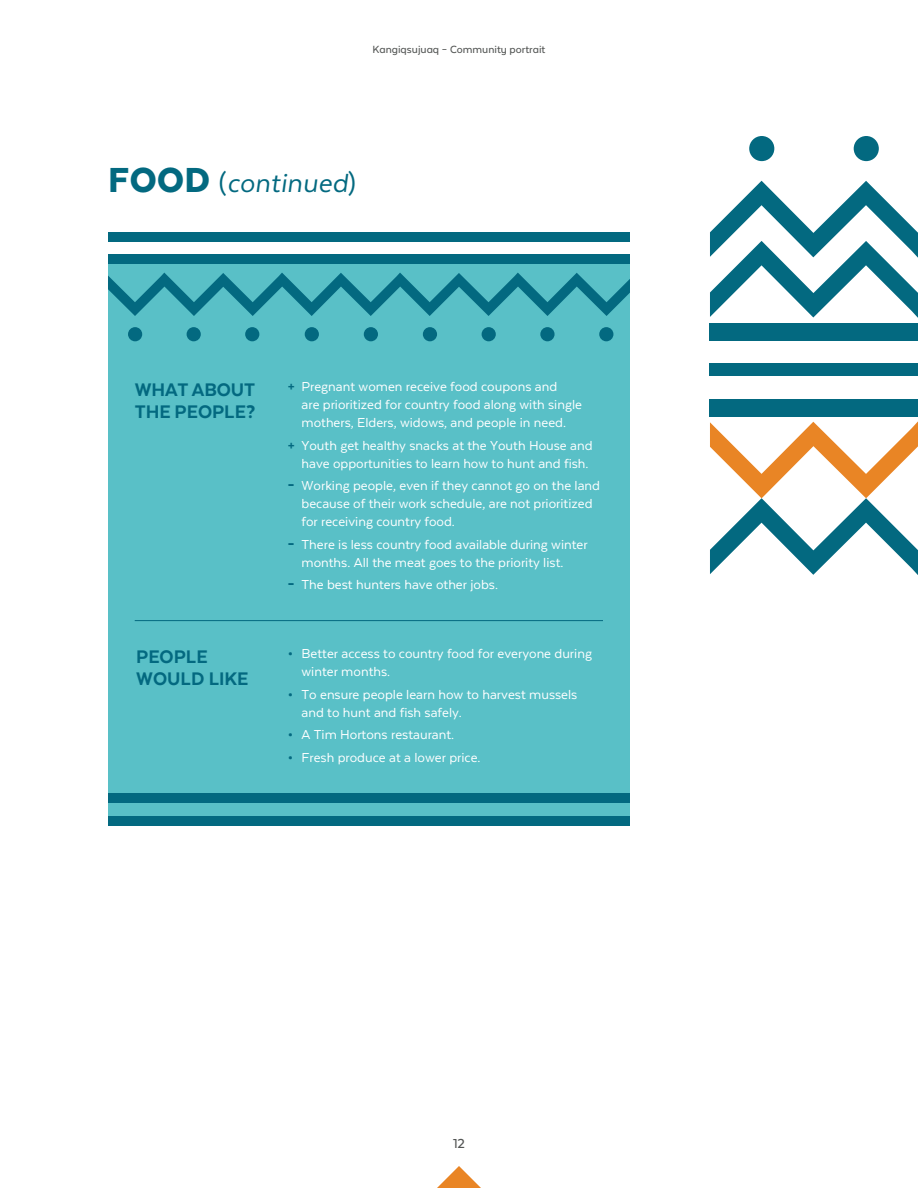
<style>
.page{position:relative;width:918px;height:1188px;background:#fff}
.page>*{position:absolute;margin:0;border:0;box-sizing:border-box;transform-origin:0 0}
.t1{font:italic 30px "Texta";letter-spacing:.01em;color:#036980}
.t2{font:800 21px/22.5px "Texta";color:#036980}
.t3{font:15px/18px "Texta";color:#fff}
.t4{font:500 15px "Texta Alt";color:#535554}
.t5{font:500 12px "Texta Alt";color:#535554}
.s1{font-weight:900;font-style:normal;font-size:40.05px}
.s2{font-style:normal}
.s3{font-family:"Glober";font-weight:700;color:#036980}
.s4{font-family:"Glober";font-weight:800;color:#036980}
</style>
<div class="page">
<svg style="left:437px;top:1166px;width:44px;height:22px"></svg>
<div style="left:854px;top:136px;width:25px;height:25px;background:#036980;border-radius:50%"></div>
<div style="left:749px;top:136px;width:25px;height:25px;background:#036980;border-radius:50%"></div>
<svg style="left:710px;top:181px;width:208px;height:137px"></svg>
<svg style="left:710px;top:421px;width:208px;height:154px"></svg>
<div style="left:710px;top:399px;width:208px;height:17px;background:#036980"></div>
<div style="left:710px;top:323px;width:208px;height:18px;background:#036980"></div>
<div style="left:710px;top:363px;width:208px;height:12px;background:#036980"></div>
<div style="left:108px;top:254px;width:522px;height:572px;background:#59c0c7"></div>
<div style="left:599px;top:327px;width:14px;height:14px;background:#036980;border-radius:50%"></div>
<div style="left:540px;top:327px;width:15px;height:14px;background:#036980;border-radius:50%"></div>
<div style="left:482px;top:327px;width:14px;height:14px;background:#036980;border-radius:50%"></div>
<div style="left:423px;top:327px;width:14px;height:14px;background:#036980;border-radius:50%"></div>
<div style="left:364px;top:327px;width:14px;height:14px;background:#036980;border-radius:50%"></div>
<div style="left:305px;top:327px;width:14px;height:14px;background:#036980;border-radius:50%"></div>
<div style="left:245px;top:327px;width:14px;height:14px;background:#036980;border-radius:50%"></div>
<div style="left:187px;top:327px;width:14px;height:14px;background:#036980;border-radius:50%"></div>
<div style="left:128px;top:327px;width:14px;height:14px;background:#036980;border-radius:50%"></div>
<svg style="left:108px;top:273px;width:522px;height:43px"></svg>
<div style="left:108px;top:254px;width:522px;height:10px;background:#036980"></div>
<div style="left:108px;top:232px;width:522px;height:10px;background:#036980"></div>
<div style="left:108px;top:816px;width:522px;height:10px;background:#036980"></div>
<div style="left:108px;top:793px;width:522px;height:10px;background:#036980"></div>
<hr style="left:135px;top:620px;width:468px;height:1px;background:#036980">
<p class="t5" style="left:373px;top:43px;width:174px">Kangiqsujuaq – Community portrait</p>
<h1 class="t1" style="left:108px;top:168px;width:249px"><span class="s1">FOOD</span> <span class="s2">(</span>continued<span class="s2">)</span></h1>
<h2 class="t2" style="left:135px;top:378px;width:122px">WHAT ABOUT<br>THE PEOPLE?</h2>
<p class="t3" style="left:301px;top:378px;width:282px;text-indent:-14px"><span class="s3">+</span> Pregnant women receive food coupons and<br>are prioritized for country food along with single mothers, Elders, widows, and people in need.</p>
<p class="t3" style="left:288px;top:436px;width:306px;text-align:right"><span class="s3">+</span> Youth get healthy snacks at the Youth House and have opportunities to learn how to hunt and fish.</p>
<p class="t3" style="left:301px;top:477px;width:300px;text-indent:-13px"><span class="s4">−</span> Working people, even if they cannot go on the land because of their work schedule, are not prioritized for receiving country food.</p>
<p class="t3" style="left:301px;top:535px;width:288px;text-indent:-14px"><span class="s4">−</span> There is less country food available during winter months. All the meat goes to the priority list.</p>
<p class="t3" style="left:288px;top:576px;width:212px"><span class="s4">−</span> The best hunters have other jobs.</p>
<h2 class="t2" style="left:136px;top:645px;width:114px">PEOPLE<br>WOULD LIKE</h2>
<p class="t3" style="left:301px;top:645px;width:292px;text-indent:-14px"><span class="s3">•</span> Better access to country food for everyone during winter months.</p>
<p class="t3" style="left:301px;top:685px;width:277px;text-indent:-14px"><span class="s3">•</span> To ensure people learn how to harvest mussels and to hunt and fish safely.</p>
<p class="t3" style="left:288px;top:726px;width:168px"><span class="s3">•</span> A Tim Hortons restaurant.</p>
<p class="t3" style="left:288px;top:748px;width:194px"><span class="s3">•</span> Fresh produce at a lower price.</p>
<p class="t4" style="left:453px;top:1136px;width:13px">12</p>
</div>
